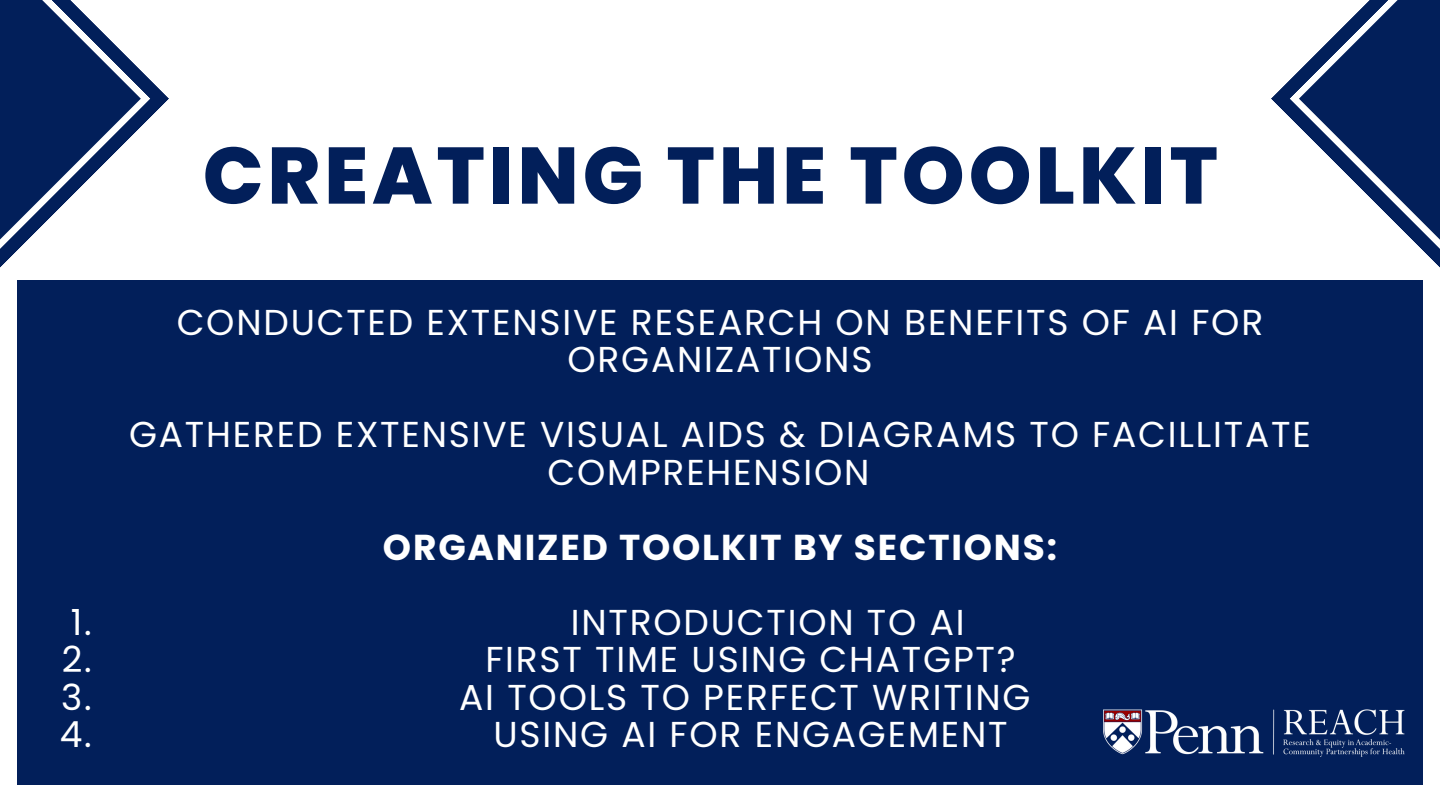
<style>
.page{position:relative;width:1440px;height:810px;background:#fff}
.page>*{position:absolute;margin:0;border:0;box-sizing:border-box;transform-origin:0 0}
.t1{font:800 80px "Poppins";letter-spacing:.05em;color:#021f5a}
.t2{font:36px/37.5px "Poppins";letter-spacing:.05em;color:#fff;text-align:center}
.t3{font:700 36px "Poppins";letter-spacing:.05em;color:#fff}
</style>
<div class="page">
<svg style="left:0;top:0;width:169px;height:268px"></svg>
<svg style="left:1271px;top:0;width:169px;height:268px"></svg>
<div style="left:17px;top:280px;width:1406px;height:505px;background:#021f5a"></div>
<img style="left:1103px;top:709px;width:302px;height:48px">
<p class="t1" style="left:203px;top:120px;width:1017px">CREATING THE TOOLKIT</p>
<p class="t2" style="left:60px;top:603px;width:33px">1.<br>2.<br>3.<br>4.</p>
<p class="t2" style="left:177px;top:303px;width:1088px">CONDUCTED EXTENSIVE RESEARCH ON BENEFITS OF AI FOR<br>ORGANIZATIONS</p>
<p class="t2" style="left:548px;top:416px;width:765px;text-align:left;text-indent:-418px">GATHERED EXTENSIVE VISUAL AIDS &amp; DIAGRAMS TO FACILLITATE<br>COMPREHENSION</p>
<p class="t3" style="left:383px;top:522px;width:676px">ORGANIZED TOOLKIT BY SECTIONS:</p>
<p class="t2" style="left:571px;top:603px;width:395px">INTRODUCTION TO AI</p>
<p class="t2" style="left:485px;top:641px;width:532px">FIRST TIME USING CHATGPT?</p>
<p class="t2" style="left:459px;top:678px;width:573px">AI TOOLS TO PERFECT WRITING</p>
<p class="t2" style="left:494px;top:716px;width:516px">USING AI FOR ENGAGEMENT</p>
</div>
